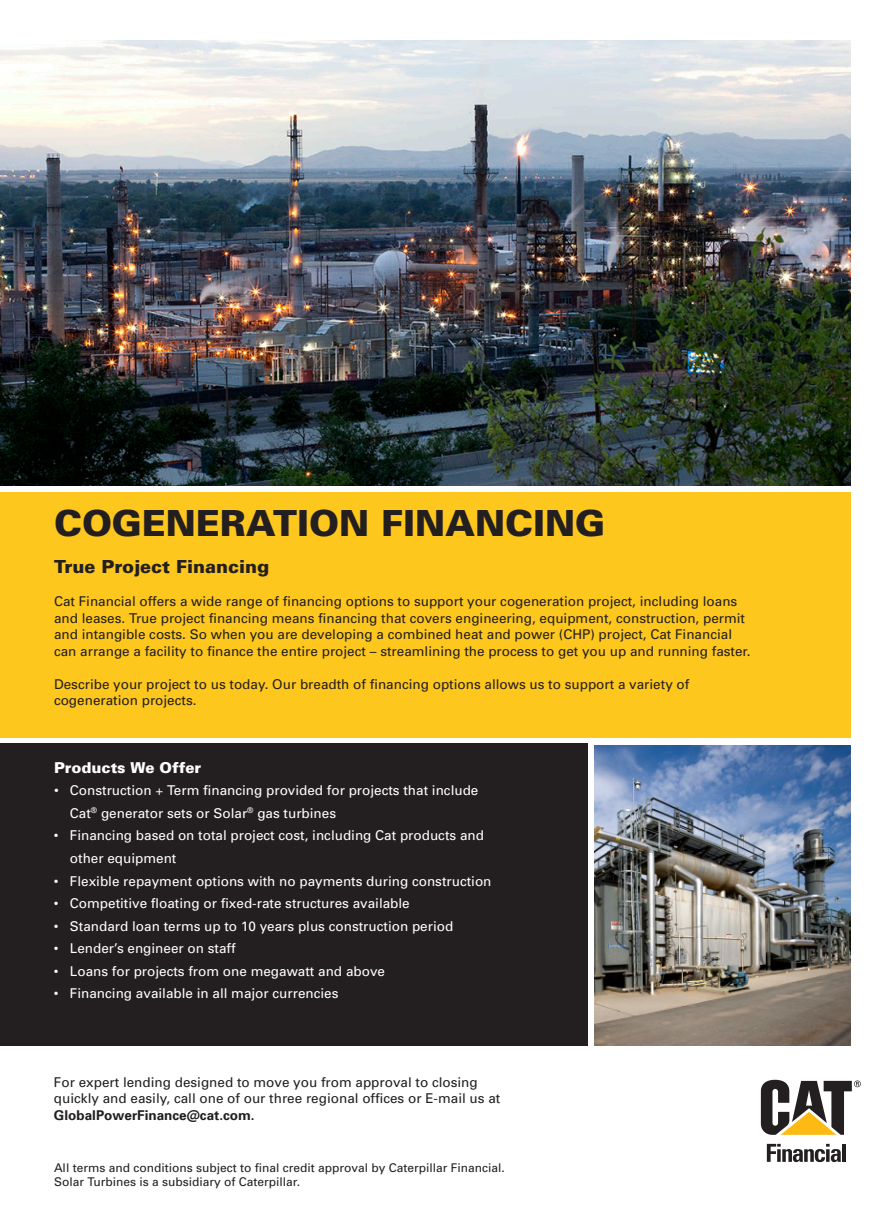
<style>
.page{position:relative;width:891px;height:1215px;background:#fff}
.page>*{position:absolute;margin:0;border:0;box-sizing:border-box;transform-origin:0 0}
.t1{font:900 36px "Univers";color:#231f20}
.t2{font:900 18px "Univers";color:#231f20}
.t3{font:900 15px "Univers";color:#fff}
.t4{font:13.5px/16.5px "Univers";color:#231f20}
.t5{font:13.5px/22.5px "Univers";color:#fff}
.t6{font:700 13.5px "Univers";color:#231f20}
.t7{font:12px/13.5px "Univers";color:#231f20}
</style>
<div class="page">
<img style="left:0;top:40px;width:850px;height:446px">
<div style="left:0;top:493px;width:850px;height:245px;background:#fec71d"></div>
<div style="left:0;top:743px;width:587px;height:303px;background:#231f20"></div>
<svg style="left:767px;top:1144px;width:74px;height:18px"></svg>
<hr style="left:842px;top:1144px;width:4px;height:18px;background:#231f20">
<svg style="left:761px;top:1080px;width:100px;height:55px"></svg>
<img style="left:594px;top:746px;width:256px;height:300px">
<h1 class="t1" style="left:54px;top:501px;width:553px">COGENERATION FINANCING</h1>
<h2 class="t2" style="left:54px;top:556px;width:217px">True Project Financing</h2>
<p class="t4" style="left:54px;top:593px;width:698px">Cat Financial offers a wide range of financing options to support your cogeneration project, including loans and leases. True project financing means financing that covers engineering, equipment, construction, permit and intangible costs. So when you are developing a combined heat and power (CHP) project, Cat Financial can arrange a facility to finance the entire project – streamlining the process to get you up and running faster.</p>
<p class="t4" style="left:54px;top:676px;width:637px">Describe your project to us today. Our breadth of financing options allows us to support a variety of cogeneration projects.</p>
<p class="t3" style="left:54px;top:758px;width:149px">Products We Offer</p>
<p class="t5" style="left:70px;top:780px;width:410px;text-indent:-16px">• Construction + Term financing provided for projects that include<br>Cat<sup>®</sup> generator sets or Solar<sup>®</sup> gas turbines</p>
<p class="t5" style="left:70px;top:825px;width:416px;text-indent:-16px">• Financing based on total project cost, including Cat products and other equipment</p>
<p class="t5" style="left:54px;top:870px;width:439px">• Flexible repayment options with no payments during construction</p>
<p class="t5" style="left:54px;top:892px;width:357px">• Competitive floating or fixed-rate structures available</p>
<p class="t5" style="left:54px;top:915px;width:401px">• Standard loan terms up to 10 years plus construction period</p>
<p class="t5" style="left:54px;top:937px;width:183px">• Lender’s engineer on staff</p>
<p class="t5" style="left:54px;top:960px;width:333px">• Loans for projects from one megawatt and above</p>
<p class="t5" style="left:54px;top:982px;width:286px">• Financing available in all major currencies</p>
<p class="t4" style="left:54px;top:1074px;width:448px">For expert lending designed to move you from approval to closing quickly and easily, call one of our three regional offices or E-mail us at</p>
<p class="t6" style="left:54px;top:1107px;width:202px">GlobalPowerFinance@cat.com.</p>
<p class="t7" style="left:54px;top:1162px;width:452px">All terms and conditions subject to final credit approval by Caterpillar Financial.<br>Solar Turbines is a subsidiary of Caterpillar.</p>
</div>
